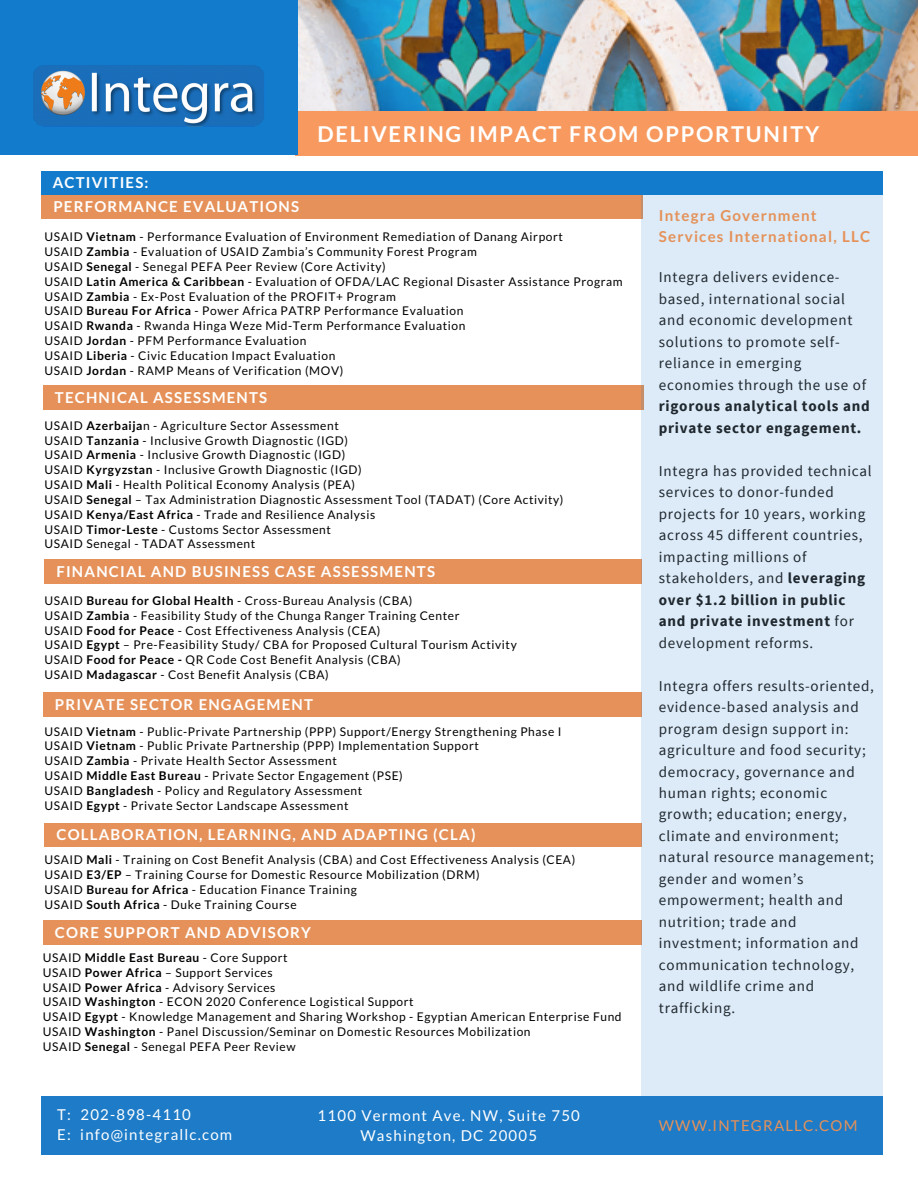
<style>
.page{position:relative;width:918px;height:1188px;background:#fff}
.page>*{position:absolute;margin:0;border:0;box-sizing:border-box;transform-origin:0 0}
.t1{font:700 21.75px "Lato";letter-spacing:.08em;color:#fff}
.t2{font:15px/21.5px "Source Sans Pro";letter-spacing:.05em;color:#1f272f}
.t3{font:700 15px/24px "Lato";letter-spacing:.08em;color:#fff}
.t4{font:15px/20.5px "Lato";letter-spacing:.08em;color:#fff}
.t5{font:700 15px/21.5px "Source Sans Pro";letter-spacing:.05em;color:#1f272f}
.t6{font:700 15px/20.4px "Lato";letter-spacing:.08em;color:#e59159}
.t7{font:15px "Lato";letter-spacing:.08em;color:#e59159}
.t8{font:12px/14.9px "Lato";letter-spacing:.05em;color:#000}
.s1{font-weight:700}
</style>
<div class="page">
<div style="left:41px;top:171px;width:842px;height:24px;background:#127bcb"></div>
<div style="left:41px;top:195px;width:601px;height:24px;background:#e59159"></div>
<div style="left:295px;top:0;width:623px;height:155px;background:#f89a5f"></div>
<img style="left:298px;top:0;width:620px;height:110px">
<div style="left:0;top:0;width:298px;height:155px;background:#127bcb"></div>
<img style="left:34px;top:65px;width:230px;height:62px">
<div style="left:43px;top:385px;width:601px;height:24px;background:#e59159"></div>
<div style="left:45px;top:559px;width:597px;height:24px;background:#e59159"></div>
<div style="left:43px;top:693px;width:598px;height:23px;background:#e59159"></div>
<div style="left:45px;top:823px;width:597px;height:24px;background:#e59159"></div>
<div style="left:43px;top:920px;width:598px;height:24px;background:#e59159"></div>
<div style="left:642px;top:195px;width:241px;height:956px;background:#dcebf7"></div>
<div style="left:41px;top:1096px;width:842px;height:59px;background:#1d7bc7"></div>
<h1 class="t1" style="left:318px;top:121px;width:503px">DELIVERING IMPACT FROM OPPORTUNITY</h1>
<p class="t3" style="left:53px;top:171px;width:248px">ACTIVITIES:<br>PERFORMANCE EVALUATIONS</p>
<p class="t8" style="left:45px;top:229px;width:580px">USAID <span class="s1">Vietnam</span> - Performance Evaluation of Environment Remediation of Danang Airport<br>USAID <span class="s1">Zambia</span> - Evaluation of USAID Zambia’s Community Forest Program<br>USAID <span class="s1">Senegal</span> - Senegal PEFA Peer Review (Core Activity)<br>USAID <span class="s1">Latin America &amp; Caribbean</span> - Evaluation of OFDA/LAC Regional Disaster Assistance Program USAID <span class="s1">Zambia</span> - Ex-Post Evaluation of the PROFIT+ Program<br>USAID <span class="s1">Bureau For Africa</span> - Power Africa PATRP Performance Evaluation<br>USAID <span class="s1">Rwanda</span> - Rwanda Hinga Weze Mid-Term Performance Evaluation<br>USAID <span class="s1">Jordan</span> - PFM Performance Evaluation<br>USAID <span class="s1">Liberia</span> - Civic Education Impact Evaluation<br>USAID <span class="s1">Jordan</span> - RAMP Means of Verification (MOV)</p>
<p class="t3" style="left:55px;top:385px;width:214px">TECHNICAL ASSESSMENTS</p>
<p class="t8" style="left:45px;top:418px;width:521px">USAID <span class="s1">Azerbaija</span>n - Agriculture Sector Assessment<br>USAID <span class="s1">Tanzania</span> - Inclusive Growth Diagnostic (IGD)<br>USAID <span class="s1">Armenia</span> - Inclusive Growth Diagnostic (IGD)<br>USAID <span class="s1">Kyrgyzstan</span> - Inclusive Growth Diagnostic (IGD)<br>USAID <span class="s1">Mali</span> - Health Political Economy Analysis (PEA)<br>USAID <span class="s1">Senegal</span> – Tax Administration Diagnostic Assessment Tool (TADAT) (Core Activity)<br>USAID <span class="s1">Kenya/East Africa</span> - Trade and Resilience Analysis<br>USAID <span class="s1">Timor-Leste</span> - Customs Sector Assessment<br>USAID Senegal - TADAT Assessment</p>
<p class="t3" style="left:56px;top:559px;width:380px">FINANCIAL AND BUSINESS CASE ASSESSMENTS</p>
<p class="t8" style="left:45px;top:593px;width:474px">USAID <span class="s1">Bureau for Global Health</span> - Cross-Bureau Analysis (CBA)<br>USAID <span class="s1">Zambia</span> - Feasibility Study of the Chunga Ranger Training Center<br>USAID <span class="s1">Food for Peace</span> - Cost Effectiveness Analysis (CEA)<br>USAID <span class="s1">Egypt</span> – Pre-Feasibility Study/ CBA for Proposed Cultural Tourism Activity USAID <span class="s1">Food for Peace -</span> QR Code Cost Benefit Analysis (CBA)<br>USAID <span class="s1">Madagascar</span> - Cost Benefit Analysis (CBA)</p>
<p class="t3" style="left:55px;top:692px;width:260px">PRIVATE SECTOR ENGAGEMENT</p>
<p class="t8" style="left:45px;top:724px;width:518px">USAID <span class="s1">Vietnam</span> - Public-Private Partnership (PPP) Support/Energy Strengthening Phase I USAID <span class="s1">Vietnam</span> - Public Private Partnership (PPP) Implementation Support<br>USAID <span class="s1">Zambia</span> - Private Health Sector Assessment<br>USAID <span class="s1">Middle East Bureau</span> - Private Sector Engagement (PSE)<br>USAID <span class="s1">Bangladesh</span> - Policy and Regulatory Assessment<br>USAID <span class="s1">Egypt</span> - Private Sector Landscape Assessment</p>
<p class="t3" style="left:56px;top:823px;width:421px">COLLABORATION, LEARNING, AND ADAPTING (CLA)</p>
<p class="t8" style="left:45px;top:852px;width:532px">USAID <span class="s1">Mali</span> - Training on Cost Benefit Analysis (CBA) and Cost Effectiveness Analysis (CEA)<br>USAID <span class="s1">E3/EP</span> – Training Course for Domestic Resource Mobilization (DRM)<br>USAID <span class="s1">Bureau for Africa</span> - Education Finance Training<br>USAID <span class="s1">South Africa</span> - Duke Training Course</p>
<p class="t3" style="left:55px;top:920px;width:258px">CORE SUPPORT AND ADVISORY</p>
<p class="t8" style="left:43px;top:950px;width:580px">USAID <span class="s1">Middle East Bureau</span> - Core Support<br>USAID <span class="s1">Power Africa</span> – Support Services<br>USAID <span class="s1">Power Africa</span> - Advisory Services<br>USAID <span class="s1">Washington</span> - ECON 2020 Conference Logistical Support<br>USAID <span class="s1">Egypt</span> - Knowledge Management and Sharing Workshop - Egyptian American Enterprise Fund USAID <span class="s1">Washington</span> - Panel Discussion/Seminar on Domestic Resources Mobilization<br>USAID <span class="s1">Senegal</span> - Senegal PEFA Peer Review</p>
<p class="t6" style="left:659px;top:205px;width:213px">Integra Government<br>Services International, LLC</p>
<p class="t2" style="left:659px;top:266px;width:209px">Integra delivers evidence&shy;based, international social and economic development solutions to promote self&shy;reliance in emerging economies through the use of</p>
<p class="t5" style="left:659px;top:395px;width:212px">rigorous analytical tools and private sector engagement.</p>
<p class="t2" style="left:659px;top:460px;width:214px">Integra has provided technical services to donor-funded projects for 10 years, working across 45 different countries, impacting millions of stakeholders, and <span class="s1">leveraging over $1.2 billion in public and private investment</span> for development reforms.</p>
<p class="t2" style="left:659px;top:675px;width:217px">Integra offers results-oriented, evidence-based analysis and program design support in: agriculture and food security; democracy, governance and human rights; economic growth; education; energy, climate and environment; natural resource management; gender and women’s empowerment; health and nutrition; trade and investment; information and communication technology, and wildlife crime and trafficking.</p>
<p class="t4" style="left:57px;top:1104px;width:177px">T: 202-898-4110<br>E: info@integrallc.com</p>
<p class="t7" style="left:659px;top:1116px;width:200px">WWW.INTEGRALLC.COM</p>
<p class="t4" style="left:318px;top:1104px;width:264px;text-align:center">1100 Vermont Ave. NW, Suite 750<br>Washington, DC 20005</p>
</div>
